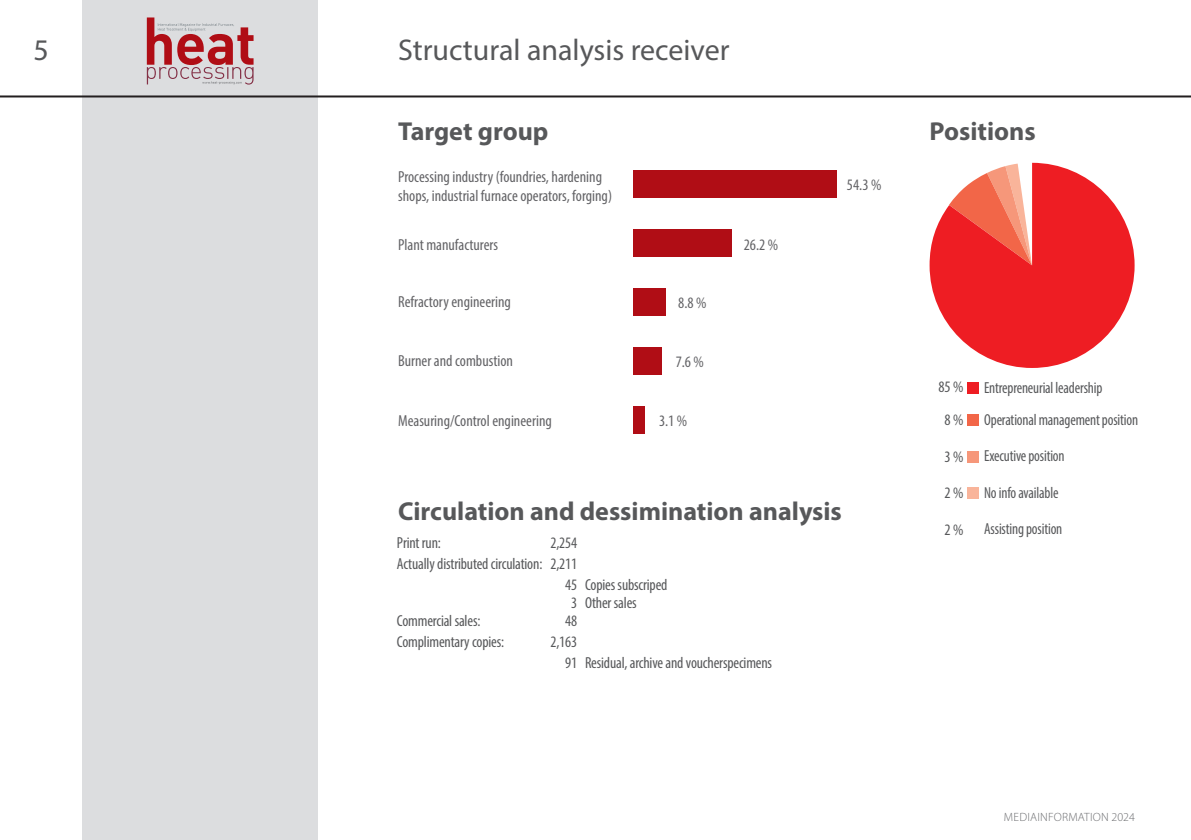
<style>
.page{position:relative;width:1191px;height:840px;background:#fff}
.page>*{position:absolute;margin:0;border:0;box-sizing:border-box;transform-origin:0 0}
.t1{font:30px "Myriad Pro";color:#57585a}
.t2{font:700 26px "Myriad Pro";color:#57585a}
.t3{font:condensed 16px/19.2px "Myriad Pro";color:#636366}
.t4{font:condensed 16px/32.8px "Myriad Pro";letter-spacing:-.01em;color:#57585a;text-align:center}
.t5{font:condensed 16px/32.4px "Myriad Pro";letter-spacing:-.01em;color:#57585a;scale:.94 1}
.t6{font:300 12px "Myriad Pro";letter-spacing:.02em;color:#6c6d70}
</style>
<div class="page">
<div style="left:82px;top:0;width:236px;height:839px;background:#dcdddf"></div>
<hr style="left:0;top:95px;width:1191px;height:2px;background:#231f20">
<svg style="left:147px;top:17px;width:106px;height:68px"></svg>
<div style="left:633px;top:170px;width:204px;height:28px;background:#b00d15"></div>
<div style="left:633px;top:229px;width:98px;height:28px;background:#b00d15"></div>
<div style="left:633px;top:288px;width:33px;height:28px;background:#b00d15"></div>
<div style="left:633px;top:347px;width:29px;height:28px;background:#b00d15"></div>
<div style="left:633px;top:406px;width:12px;height:28px;background:#b00d15"></div>
<div style="left:967px;top:381px;width:11px;height:12px;background:#ee1d23"></div>
<div style="left:967px;top:414px;width:11px;height:12px;background:#f26648"></div>
<div style="left:967px;top:450px;width:11px;height:12px;background:#f6977a"></div>
<div style="left:967px;top:487px;width:11px;height:11px;background:#f9b49a"></div>
<svg style="left:929px;top:163px;width:205px;height:205px;fill:#ee1d23"></svg>
<h1 class="t1" style="left:33px;top:31px;width:17px">5</h1>
<h1 class="t1" style="left:398px;top:31px;width:333px">Structural analysis receiver</h1>
<h2 class="t2" style="left:398px;top:114px;width:152px">Target group</h2>
<p class="t3" style="left:398px;top:167px;width:215px">Processing industry (foundries, hardening shops, industrial furnace operators, forging)</p>
<p class="t3" style="left:398px;top:235px;width:101px">Plant manufacturers</p>
<p class="t3" style="left:398px;top:292px;width:114px">Refractory engineering</p>
<p class="t3" style="left:398px;top:351px;width:116px">Burner and combustion</p>
<p class="t3" style="left:398px;top:411px;width:155px">Measuring/Control engineering</p>
<p class="t3" style="left:678px;top:293px;width:30px">8.8 %</p>
<p class="t3" style="left:675px;top:351px;width:30px">7.6 %</p>
<p class="t3" style="left:659px;top:410px;width:30px">3.1 %</p>
<p class="t3" style="left:744px;top:235px;width:36px">26.2 %</p>
<p class="t3" style="left:847px;top:174px;width:36px">54.3 %</p>
<h2 class="t2" style="left:398px;top:494px;width:445px">Circulation and dessimination analysis</h2>
<p class="t4" style="left:397px;top:526px;width:45px">Print run:</p>
<p class="t4" style="left:550px;top:526px;width:28px">2,254</p>
<p class="t4" style="left:397px;top:547px;width:182px">Actually distributed circulation: 2,211</p>
<p class="t4" style="left:565px;top:568px;width:104px">45 Copies subscriped</p>
<p class="t4" style="left:571px;top:586px;width:67px">3 Other sales</p>
<p class="t4" style="left:397px;top:604px;width:85px">Commercial sales:</p>
<p class="t4" style="left:565px;top:604px;width:13px">48</p>
<p class="t4" style="left:397px;top:624px;width:109px">Complimentary copies:</p>
<p class="t4" style="left:565px;top:630px;width:208px;line-height:20.8px;text-align:left;text-indent:-15px">2,163<br>91 Residual, archive and voucherspecimens</p>
<h2 class="t2" style="left:929px;top:114px;width:108px">Positions</h2>
<p class="t4" style="left:938px;top:370px;width:27px">85 %<br>8 %</p>
<p class="t4" style="left:944px;top:440px;width:20px">3 %</p>
<p class="t4" style="left:944px;top:476px;width:20px">2 %</p>
<p class="t4" style="left:944px;top:512px;width:20px">2 %</p>
<p class="t5" style="left:984px;top:370px;width:165px">Entrepreneurial leadership<br>Operational management position</p>
<p class="t5" style="left:984px;top:439px;width:87px">Executive position</p>
<p class="t5" style="left:984px;top:476px;width:81px">No info available</p>
<p class="t5" style="left:984px;top:512px;width:85px">Assisting position</p>
<p class="t6" style="left:1004px;top:808px;width:132px">MEDIAINFORMATION 2024</p>
</div>
